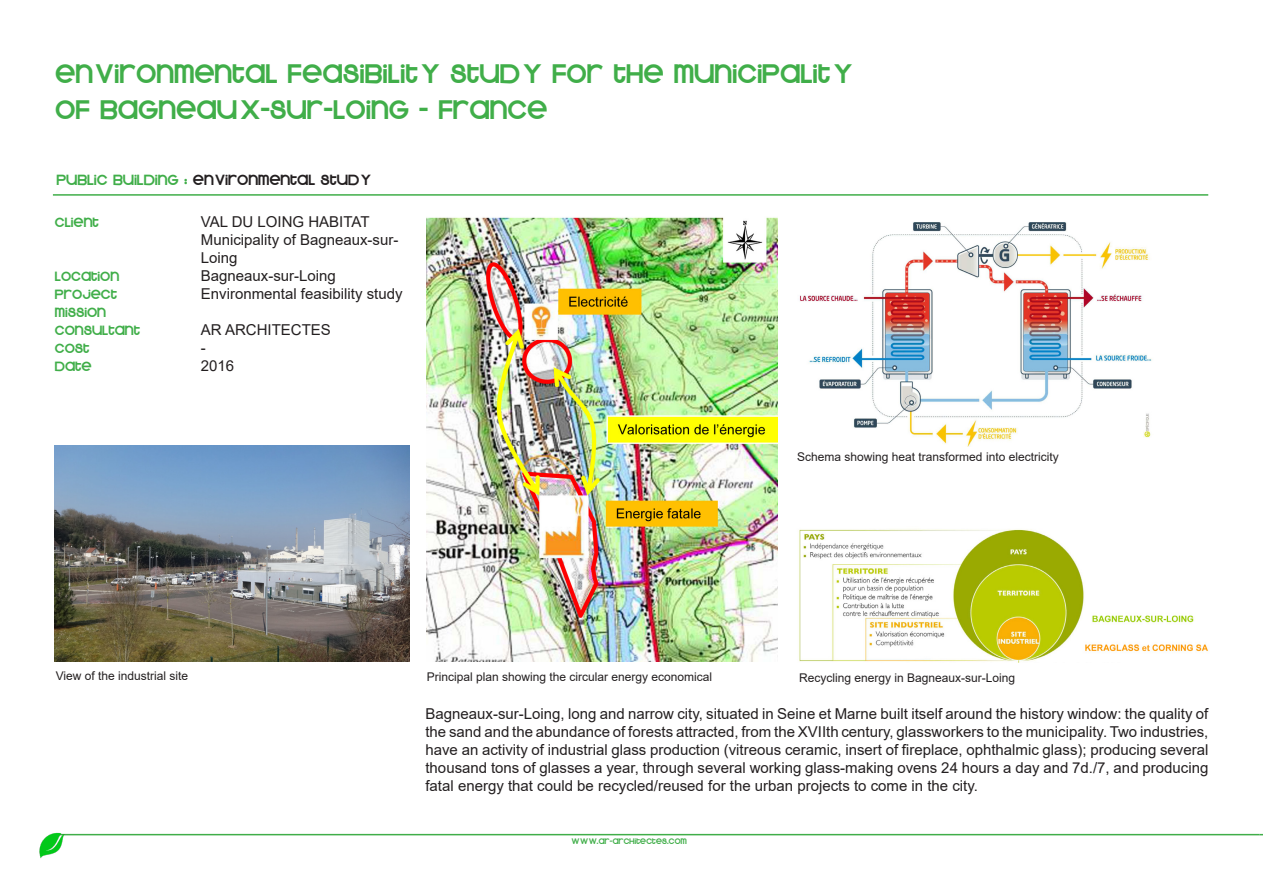
<style>
.page{position:relative;width:1263px;height:893px;background:#fff}
.page>*{position:absolute;margin:0;border:0;box-sizing:border-box;transform-origin:0 0}
.t1{font:30px "Kravitz Extra Thermal";color:#40ae49}
.t2{font:16.5px "Kravitz Extra Thermal";color:#231f20}
.t3{font:15px/18px "Arial";color:#231f20}
.t4{font:15px "Kravitz Extra Thermal";color:#40ae49}
.t5{font:12px "Arial";color:#231f20}
.t6{font:9px "Kravitz Extra Thermal";color:#40ae49}
.s1{color:#40ae49}
</style>
<div class="page">
<hr style="left:58px;top:834px;width:1202px;height:1px;background:#40ae49">
<img style="left:39px;top:832px;width:53px;height:27px">
<img style="left:55px;top:446px;width:355px;height:216px">
<img style="left:799px;top:529px;width:409px;height:134px">
<img style="left:426px;top:217px;width:351px;height:444px">
<img style="left:799px;top:222px;width:353px;height:225px">
<hr style="left:53px;top:194px;width:1155px;height:2px;background:#40ae49">
<p class="t1" style="left:55px;top:54px;width:799px">ENVIRONMENTAL FEASIBILITY STUDY FOR THE MUNICIPALITY</p>
<p class="t1" style="left:55px;top:90px;width:494px">OF BAGNEAUX-SUR-LOING - FRANCE</p>
<p class="t2" style="left:56px;top:169px;width:316px"><span class="s1">PUBLIC BUILDING :</span> ENVIRONMENTAL STUDY</p>
<p class="t4" style="left:55px;top:212px;width:45px">CLIENT</p>
<p class="t4" style="left:55px;top:266px;width:66px">LOCATION</p>
<p class="t4" style="left:55px;top:284px;width:64px">PROJECT</p>
<p class="t4" style="left:55px;top:302px;width:53px">MISSION</p>
<p class="t4" style="left:55px;top:320px;width:87px">CONSULTANT</p>
<p class="t4" style="left:55px;top:338px;width:36px">COST</p>
<p class="t4" style="left:55px;top:356px;width:38px">DATE</p>
<p class="t3" style="left:201px;top:213px;width:170px">VAL DU LOING HABITAT</p>
<p class="t3" style="left:201px;top:231px;width:199px">Municipality of Bagneaux-sur-<br>Loing</p>
<p class="t3" style="left:201px;top:267px;width:137px">Bagneaux-sur-Loing</p>
<p class="t3" style="left:201px;top:285px;width:203px">Environmental feasibility study</p>
<p class="t3" style="left:201px;top:321px;width:132px">AR ARCHITECTES</p>
<p class="t3" style="left:201px;top:339px;width:6px">-</p>
<p class="t3" style="left:201px;top:357px;width:35px">2016</p>
<p class="t5" style="left:797px;top:448px;width:263px">Schema showing heat transformed into electricity</p>
<p class="t5" style="left:56px;top:668px;width:134px">View of the industrial site</p>
<p class="t5" style="left:427px;top:668px;width:287px">Principal plan showing the circular energy economical</p>
<p class="t5" style="left:799px;top:670px;width:218px">Recycling energy in Bagneaux-sur-Loing</p>
<p class="t3" style="left:425px;top:704px;width:784px;text-align:justify">Bagneaux-sur-Loing, long and narrow city, situated in Seine et Marne built itself around the history window: the quality of the sand and the abundance of forests attracted, from the XVIIth century, glassworkers to the municipality. Two industries, have an activity of industrial glass production (vitreous ceramic, insert of fireplace, ophthalmic glass); producing several thousand tons of glasses a year, through several working glass-making ovens 24 hours a day and 7d./7, and producing fatal energy that could be recycled/reused for the urban projects to come in the city.</p>
<p class="t6" style="left:571px;top:835px;width:117px">WWW.AR-ARCHITECTES.COM</p>
</div>
